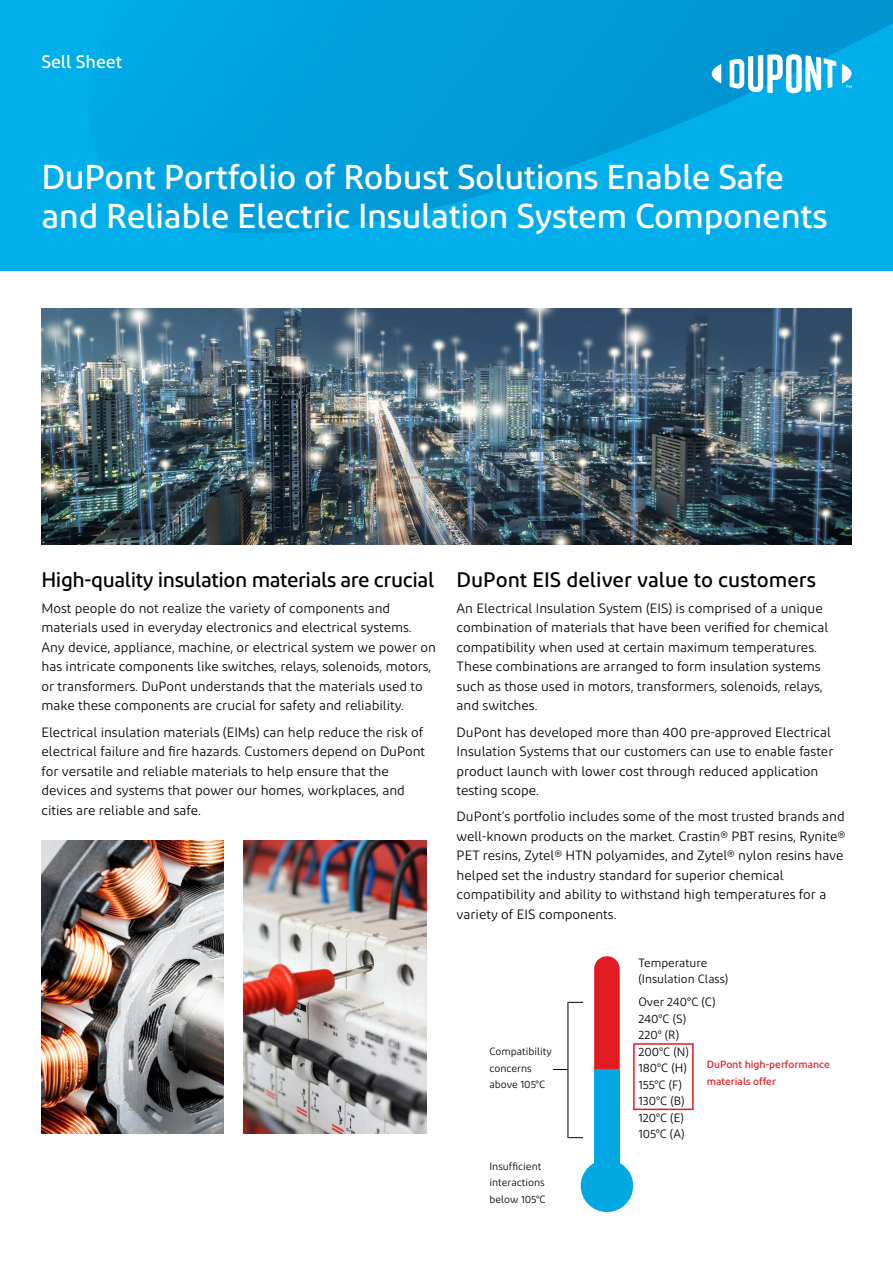
<style>
.page{position:relative;width:893px;height:1263px;background:#fff}
.page>*{position:absolute;margin:0;border:0;box-sizing:border-box;transform-origin:0 0}
.t1{font:500 34.5px/39px "Diodrum";letter-spacing:-.01em;color:#fff}
.t2{font:500 21px "Diodrum";letter-spacing:-.02em;color:#000}
.t3{font:500 21px "Diodrum";color:#000}
.t4{font:500 18px "Diodrum";color:#fff}
.t5{font:13.5px/19.5px "Diodrum";color:#000}
.t6{font:12px/16.5px "Diodrum";color:#000}
.t7{font:10.5px/16.5px "Diodrum";color:#000}
.t8{font:500 10.5px/16.5px "Diodrum";color:#e11b22}
</style>
<div class="page">
<img style="left:41px;top:308px;width:810px;height:236px">
<div style="left:0;top:0;width:893px;height:270px;background:#00afea"></div>
<svg style="left:80px;top:0;width:813px;height:271px"></svg>
<svg style="left:712px;top:64px;width:9px;height:19px"></svg>
<svg style="left:730px;top:54px;width:106px;height:39px"></svg>
<svg style="left:842px;top:64px;width:9px;height:24px"></svg>
<img style="left:41px;top:840px;width:183px;height:293px">
<img style="left:244px;top:840px;width:182px;height:293px">
<div style="left:594px;top:956px;width:26px;height:128px;background:#e11b22;border-radius:13px"></div>
<div style="left:581px;top:1159px;width:52px;height:53px;background:#00a7e1;border-radius:50%"></div>
<div style="left:594px;top:1069px;width:26px;height:102px;background:#00a7e1"></div>
<div style="left:633px;top:1043px;width:61px;height:67px;border:2px solid #e11b22"></div>
<svg style="left:569px;top:1002px;width:14px;height:1px"></svg>
<svg style="left:553px;top:1069px;width:15px;height:1px"></svg>
<hr style="left:568px;top:1002px;width:1px;height:136px;background:#000">
<svg style="left:568px;top:1137px;width:15px;height:1px"></svg>
<h3 class="t4" style="left:41px;top:50px;width:82px">Sell Sheet</h3>
<h1 class="t1" style="left:41px;top:157px;width:787px">DuPont Portfolio of Robust Solutions Enable Safe and Reliable Electric Insulation System Components</h1>
<h2 class="t2" style="left:41px;top:566px;width:394px">High-quality insulation materials are crucial</h2>
<p class="t5" style="left:41px;top:598px;width:396px">Most people do not realize the variety of components and materials used in everyday electronics and electrical systems.<br>Any device, appliance, machine, or electrical system we power on has intricate components like switches, relays, solenoids, motors, or transformers. DuPont understands that the materials used to make these components are crucial for safety and reliability.</p>
<p class="t5" style="left:41px;top:722px;width:385px">Electrical insulation materials (EIMs) can help reduce the risk of electrical failure and fire hazards. Customers depend on DuPont for versatile and reliable materials to help ensure that the devices and systems that power our homes, workplaces, and cities are reliable and safe.</p>
<h2 class="t3" style="left:457px;top:566px;width:361px">DuPont EIS deliver value to customers</h2>
<p class="t5" style="left:457px;top:598px;width:373px">An Electrical Insulation System (EIS) is comprised of a unique combination of materials that have been verified for chemical compatibility when used at certain maximum temperatures.<br>These combinations are arranged to form insulation systems such as those used in motors, transformers, solenoids, relays, and switches.</p>
<p class="t5" style="left:457px;top:722px;width:378px">DuPont has developed more than 400 pre-approved Electrical Insulation Systems that our customers can use to enable faster product launch with lower cost through reduced application testing scope.</p>
<p class="t5" style="left:457px;top:807px;width:390px">DuPont’s portfolio includes some of the most trusted brands and well-known products on the market. Crastin® PBT resins, Rynite® PET resins, Zytel® HTN polyamides, and Zytel® nylon resins have helped set the industry standard for superior chemical compatibility and ability to withstand high temperatures for a variety of EIS components.</p>
<p class="t7" style="left:489px;top:1043px;width:64px">Compatibility concerns above 105°C</p>
<p class="t7" style="left:489px;top:1158px;width:58px">Insufficient interactions below 105°C</p>
<p class="t6" style="left:638px;top:954px;width:91px">Temperature (Insulation Class)</p>
<p class="t6" style="left:638px;top:994px;width:79px">Over 240°C (C)<br>240°C (S)<br>220° (R)<br>200°C (N)<br>180°C (H)<br>155°C (F)<br>130°C (B)<br>120°C (E)<br>105°C (A)</p>
<p class="t8" style="left:707px;top:1056px;width:125px">DuPont high-performance materials offer</p>
</div>
